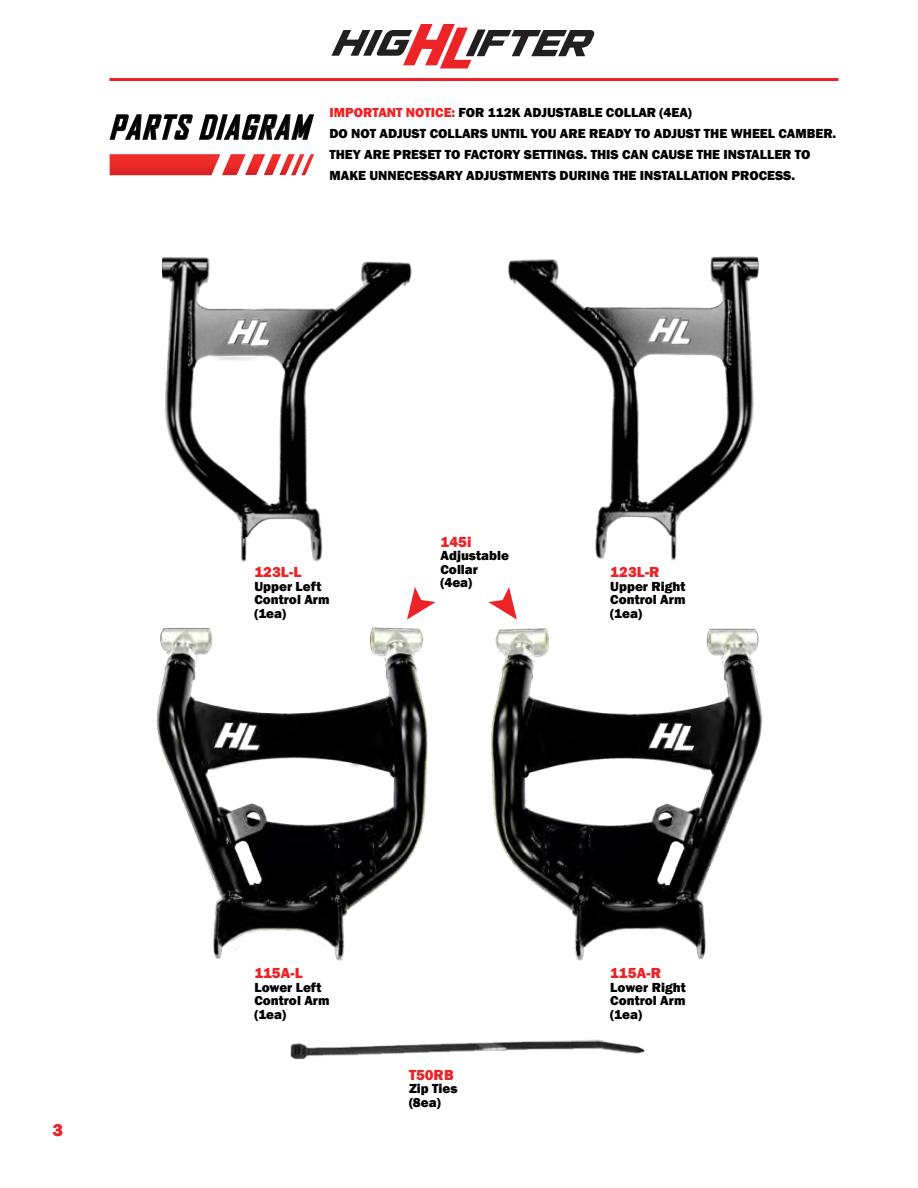
<style>
.page{position:relative;width:918px;height:1188px;background:#fff}
.page>*{position:absolute;margin:0;border:0;box-sizing:border-box;transform-origin:0 0}
.t1{font:italic 700 31.5px "Agency FB";color:#000}
.t2{font:800 18px "Franklin Gothic";color:#ec2327}
.t3{font:800 15px "Franklin Gothic";color:#ec2327}
.t4{font:800 13.5px/13.5px "Franklin Gothic";color:#000}
.s1{color:#ec2327}
</style>
<div class="page">
<hr style="left:110px;top:78px;width:728px;height:3px;background:#ec2327">
<svg style="left:110px;top:154px;width:204px;height:21px"></svg>
<svg style="left:109px;top:114px;width:205px;height:26px"></svg>
<img style="left:508px;top:256px;width:251px;height:304px">
<img style="left:162px;top:257px;width:250px;height:305px">
<img style="left:156px;top:627px;width:258px;height:334px">
<img style="left:414px;top:628px;width:349px;height:333px">
<svg style="left:488px;top:587px;width:29px;height:33px"></svg>
<svg style="left:407px;top:587px;width:29px;height:33px"></svg>
<img style="left:290px;top:1039px;width:355px;height:21px">
<svg style="left:331px;top:24px;width:264px;height:44px"></svg>
<h1 class="t1" style="left:109px;top:108px;width:211px">PARTS DIAGRAM</h1>
<p class="t4" style="left:329px;top:102px;width:508px;line-height:21px"><span class="s1">IMPORTANT NOTICE:</span> FOR 112K ADJUSTABLE COLLAR (4EA)<br>DO NOT ADJUST COLLARS UNTIL YOU ARE READY TO ADJUST THE WHEEL CAMBER.<br>THEY ARE PRESET TO FACTORY SETTINGS. THIS CAN CAUSE THE INSTALLER TO MAKE UNNECESSARY ADJUSTMENTS DURING THE INSTALLATION PROCESS.</p>
<h2 class="t2" style="left:52px;top:1118px;width:12px">3</h2>
<p class="t3" style="left:254px;top:563px;width:49px">123L-L</p>
<p class="t4" style="left:254px;top:580px;width:77px">Upper Left<br>Control Arm (1ea)</p>
<p class="t3" style="left:441px;top:532px;width:32px">145i</p>
<p class="t4" style="left:441px;top:549px;width:70px">Adjustable<br>Collar (4ea)</p>
<p class="t3" style="left:610px;top:563px;width:51px">123L-R</p>
<p class="t4" style="left:610px;top:580px;width:77px;text-align:justify">Upper Right Control Arm (1ea)</p>
<p class="t3" style="left:254px;top:964px;width:50px">115A-L</p>
<p class="t4" style="left:254px;top:980px;width:77px">Lower Left<br>Control Arm (1ea)</p>
<p class="t3" style="left:409px;top:1065px;width:46px">T50RB</p>
<p class="t4" style="left:409px;top:1082px;width:50px">Zip Ties (8ea)</p>
<p class="t3" style="left:610px;top:964px;width:52px">115A-R</p>
<p class="t4" style="left:610px;top:980px;width:77px;text-align:justify">Lower Right Control Arm (1ea)</p>
</div>
